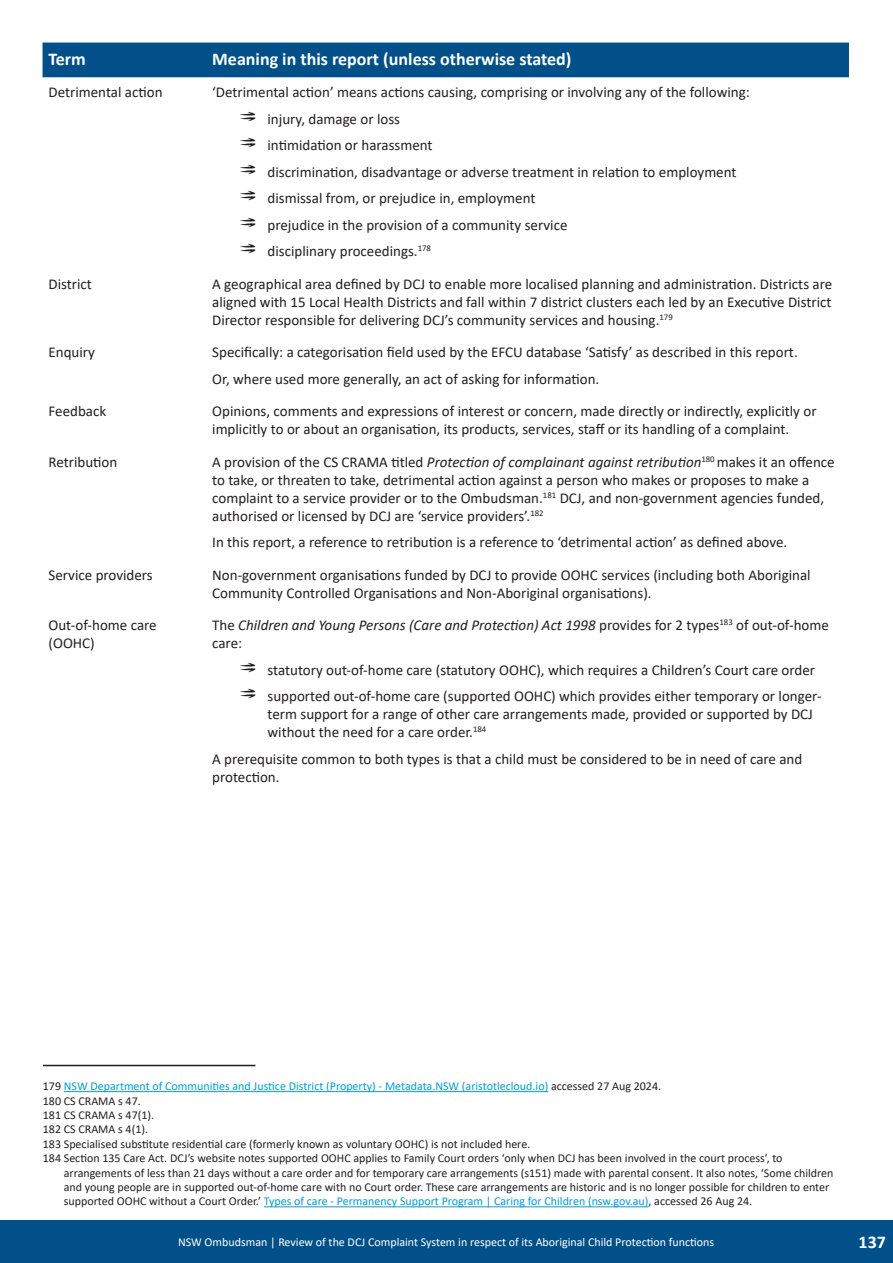
<style>
.page{position:relative;width:893px;height:1263px;background:#fff}
.page>*{position:absolute;margin:0;border:0;box-sizing:border-box;transform-origin:0 0}
.t1{font:700 18px "Calibri";color:#fff}
.t2{font:15px/18px "Calibri";color:#231f20}
.t3{font:italic 15px/18px "Calibri";color:#231f20}
.Footnote{font:12px/14.4px "Calibri";color:#231f20}
.Footnote-2{font:12px "Calibri";color:#009ddd}
.t4{font:12px "Calibri";color:#fff}
.s1{font-family:"Tracks"}
.s2{font-style:italic}
.s3{font-style:normal}
.s4{color:#231f20}
.s5{color:#009ddd}
</style>
<div class="page">
<div style="left:43px;top:43px;width:806px;height:34px;background:#015089"></div>
<hr style="left:64px;top:1091px;width:484px;height:1px;background:#009ddd">
<hr style="left:264px;top:1206px;width:385px;height:1px;background:#009ddd">
<hr style="left:43px;top:1065px;width:212px;height:1px;background:#231f20">
<div style="left:1px;top:1220px;width:892px;height:43px;background:#015089"></div>
<hr style="left:0;top:1220px;width:1px;height:43px;background:#015089">
<p class="t1" style="left:49px;top:46px;width:39px">Term</p>
<p class="t1" style="left:212px;top:46px;width:361px">Meaning in this report (unless otherwise stated)</p>
<p class="t2" style="left:49px;top:83px;width:116px">Detrimental action</p>
<p class="t2" style="left:212px;top:83px;width:539px">‘Detrimental action’ means actions causing, comprising or involving any of the following:</p>
<p class="t2" style="left:240px;top:109px;width:161px"><span class="s1">A</span> injury, damage or loss</p>
<p class="t2" style="left:240px;top:136px;width:194px"><span class="s1">A</span> intimidation or harassment</p>
<p class="t2" style="left:240px;top:162px;width:497px"><span class="s1">A</span> discrimination, disadvantage or adverse treatment in relation to employment</p>
<p class="t2" style="left:240px;top:189px;width:296px"><span class="s1">A</span> dismissal from, or prejudice in, employment</p>
<p class="t2" style="left:240px;top:215px;width:328px"><span class="s1">A</span> prejudice in the provision of a community service</p>
<p class="t2" style="left:240px;top:242px;width:192px"><span class="s1">A</span> disciplinary proceedings.<sup>178</sup></p>
<p class="t2" style="left:49px;top:274px;width:45px">District</p>
<p class="t2" style="left:212px;top:274px;width:621px;text-align:justify">A geographical area defined by DCJ to enable more localised planning and administration. Districts are aligned with 15 Local Health Districts and fall within 7 district clusters each led by an Executive District Director responsible for delivering DCJ’s community services and housing.<sup>179</sup></p>
<p class="t2" style="left:49px;top:343px;width:48px">Enquiry</p>
<p class="t2" style="left:212px;top:343px;width:587px">Specifically: a categorisation field used by the EFCU database ‘Satisfy’ as described in this report.</p>
<p class="t2" style="left:212px;top:369px;width:389px">Or, where used more generally, an act of asking for information.</p>
<p class="t2" style="left:49px;top:402px;width:59px">Feedback</p>
<p class="t2" style="left:212px;top:402px;width:606px">Opinions, comments and expressions of interest or concern, made directly or indirectly, explicitly or implicitly to or about an organisation, its products, services, staff or its handling of a complaint.</p>
<p class="t2" style="left:49px;top:452px;width:70px">Retribution</p>
<p class="t2" style="left:212px;top:452px;width:624px">A provision of the CS CRAMA titled <span class="s2">Protection of complainant against retribution</span><sup>180</sup> makes it an offence to take, or threaten to take, detrimental action against a person who makes or proposes to make a complaint to a service provider or to the Ombudsman.<sup>181</sup> DCJ, and non-government agencies funded, authorised or licensed by DCJ are ‘service providers’.<sup>182</sup></p>
<p class="t2" style="left:212px;top:533px;width:577px">In this report, a reference to retribution is a reference to ‘detrimental action’ as defined above.</p>
<p class="t2" style="left:49px;top:565px;width:106px">Service providers</p>
<p class="t2" style="left:212px;top:565px;width:600px">Non-government organisations funded by DCJ to provide OOHC services (including both Aboriginal<br>Community Controlled Organisations and Non-Aboriginal organisations).</p>
<p class="t2" style="left:49px;top:616px;width:110px">Out-of-home care (OOHC)</p>
<p class="t3" style="left:212px;top:615px;width:618px"><span class="s3">The</span> Children and Young Persons (Care and Protection) Act 1998 <span class="s3">provides for 2 types</span><sup>183</sup> <span class="s3">of out-of-home care:</span></p>
<p class="t2" style="left:240px;top:660px;width:576px"><span class="s1">A</span> statutory out-of-home care (statutory OOHC), which requires a Children’s Court care order</p>
<p class="t2" style="left:267px;top:687px;width:556px;text-indent:-27px"><span class="s1">A</span> supported out-of-home care (supported OOHC) which provides either temporary or longer&shy;term support for a range of other care arrangements made, provided or supported by DCJ without the need for a care order.<sup>184</sup></p>
<p class="t2" style="left:212px;top:749px;width:592px">A prerequisite common to both types is that a child must be considered to be in need of care and protection.</p>
<p class="Footnote-2" style="left:43px;top:1078px;width:620px"><span class="s4">179</span> NSW Department of Communities and Justice District (Property) - Metadata.NSW (aristotlecloud.io) <span class="s4">accessed 27 Aug 2024.</span></p>
<p class="Footnote" style="left:43px;top:1093px;width:99px">180 CS CRAMA s 47.</p>
<p class="Footnote" style="left:43px;top:1107px;width:113px">181 CS CRAMA s 47(1).</p>
<p class="Footnote" style="left:43px;top:1122px;width:107px">182 CS CRAMA s 4(1).</p>
<p class="Footnote" style="left:43px;top:1136px;width:489px">183 Specialised substitute residential care (formerly known as voluntary OOHC) is not included here.</p>
<p class="Footnote" style="left:64px;top:1151px;width:771px;text-indent:-21px">184 Section 135 Care Act. DCJ’s website notes supported OOHC applies to Family Court orders ‘only when DCJ has been involved in the court process’, to arrangements of less than 21 days without a care order and for temporary care arrangements (s151) made with parental consent. It also notes, ‘Some children and young people are in supported out-of-home care with no Court order. These care arrangements are historic and is no longer possible for children to enter supported OOHC without a Court Order.’ <span class="s5">Types of care - Permanency Support Program | Caring for Children (nsw.gov.au)</span>, accessed 26 Aug 24.</p>
<p class="t4" style="left:178px;top:1234px;width:538px">NSW Ombudsman | Review of the DCJ Complaint System in respect of its Aboriginal Child Protection functions</p>
<p class="t1" style="left:859px;top:1230px;width:29px">137</p>
</div>
